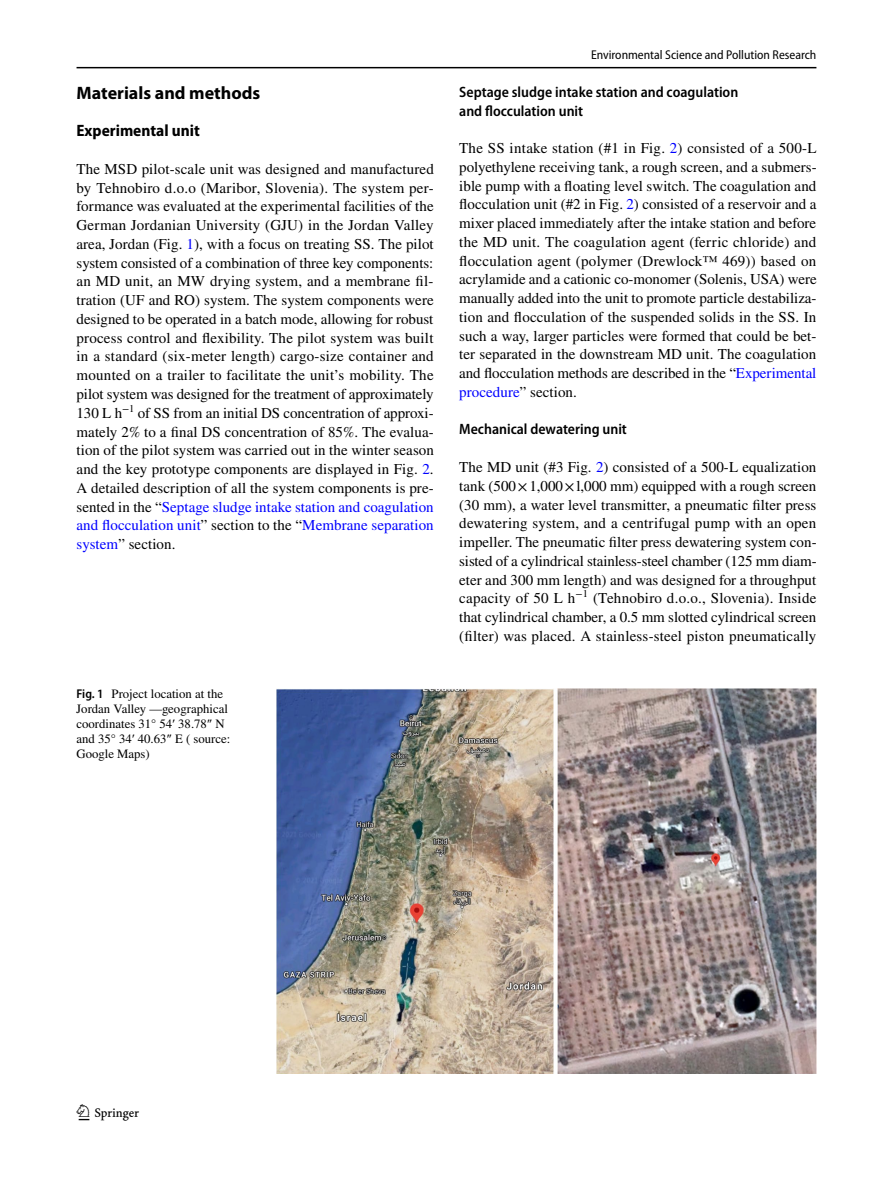
<style>
.page{position:relative;width:893px;height:1187px;background:#fff}
.page>*{position:absolute;margin:0;border:0;box-sizing:border-box;transform-origin:0 0}
.t1{font:22.5px "Springnew Regular 2";color:#000}
.t2{font:700 18px "Myriad Pro";color:#000}
.t3{font:700 semi-condensed 16.5px "Myriad Pro";color:#000}
.t4{font:15px/18.8px "STIX";letter-spacing:.005em;color:#000;text-align:justify}
.t5{font:600 semi-condensed 15px/18.8px "Myriad Pro";color:#000}
.t6{font:12.75px/15px "STIX";color:#000}
.t7{font:semi-condensed 12.75px "Myriad Pro";color:#000}
.s1{color:#00f}
.s2{font-family:"Myriad Pro";font-weight:600;font-stretch:semi-condensed}
.s3{font-family:"Times New Roman"}
</style>
<div class="page">
<hr style="left:77px;top:67px;width:739px;height:1px;background:#000">
<img style="left:276px;top:688px;width:540px;height:385px">
<p class="t2" style="left:77px;top:81px;width:185px">Materials and methods</p>
<p class="t3" style="left:77px;top:122px;width:125px">Experimental unit</p>
<p class="t4" style="left:77px;top:160px;width:359px">The MSD pilot-scale unit was designed and manufactured by Tehnobiro d.o.o (Maribor, Slovenia). The system per&shy;formance was evaluated at the experimental facilities of the German Jordanian University (GJU) in the Jordan Valley area, Jordan (Fig. <span class="s1">1</span>), with a focus on treating SS. The pilot system consisted of a combination of three key components: an MD unit, an MW drying system, and a membrane fil&shy;tration (UF and RO) system. The system components were designed to be operated in a batch mode, allowing for robust process control and flexibility. The pilot system was built in a standard (six-meter length) cargo-size container and mounted on a trailer to facilitate the unit’s mobility. The pilot system was designed for the treatment of approximately 130 L h<sup>−1</sup> of SS from an initial DS concentration of approxi&shy;mately 2% to a final DS concentration of 85%. The evalua&shy;tion of the pilot system was carried out in the winter season and the key prototype components are displayed in Fig. <span class="s1">2</span>.<br>A detailed description of all the system components is pre&shy;sented in the “<span class="s1">Septage sludge intake station and coagulation and flocculation unit</span>” section to the “<span class="s1">Membrane separation system</span>” section.</p>
<p class="t6" style="left:77px;top:687px;width:155px"><span class="s2">Fig. 1</span> Project location at the<br>Jordan Valley —geographical coordinates 31° 54<span class="s3">′</span> 38.78<span class="s3">″</span> N and 35° 34<span class="s3">′</span> 40.63<span class="s3">″</span> E ( source:<br>Google Maps)</p>
<p class="t7" style="left:591px;top:48px;width:227px">Environmental Science and Pollution Research</p>
<p class="t5" style="left:459px;top:83px;width:281px">Septage sludge intake station and coagulation and flocculation unit</p>
<p class="t4" style="left:459px;top:140px;width:359px">The SS intake station (#1 in Fig. <span class="s1">2</span>) consisted of a 500-L polyethylene receiving tank, a rough screen, and a submers&shy;ible pump with a floating level switch. The coagulation and flocculation unit (#2 in Fig. <span class="s1">2</span>) consisted of a reservoir and a mixer placed immediately after the intake station and before the MD unit. The coagulation agent (ferric chloride) and flocculation agent (polymer (Drewlock™ 469)) based on acrylamide and a cationic co-monomer (Solenis, USA) were manually added into the unit to promote particle destabiliza&shy;tion and flocculation of the suspended solids in the SS. In such a way, larger particles were formed that could be bet&shy;ter separated in the downstream MD unit. The coagulation and flocculation methods are described in the “<span class="s1">Experimental procedure</span>” section.</p>
<p class="t5" style="left:459px;top:420px;width:169px">Mechanical dewatering unit</p>
<p class="t4" style="left:459px;top:458px;width:359px">The MD unit (#3 Fig. <span class="s1">2</span>) consisted of a 500-L equalization tank (500×1,000×l,000 mm) equipped with a rough screen (30 mm), a water level transmitter, a pneumatic filter press dewatering system, and a centrifugal pump with an open impeller. The pneumatic filter press dewatering system con&shy;sisted of a cylindrical stainless-steel chamber (125 mm diam&shy;eter and 300 mm length) and was designed for a throughput capacity of 50 L h<sup>−1</sup> (Tehnobiro d.o.o., Slovenia). Inside that cylindrical chamber, a 0.5 mm slotted cylindrical screen (filter) was placed. A stainless-steel piston pneumatically</p>
<h1 class="t1" style="left:79px;top:1104px;width:62px">1 3</h1>
</div>
